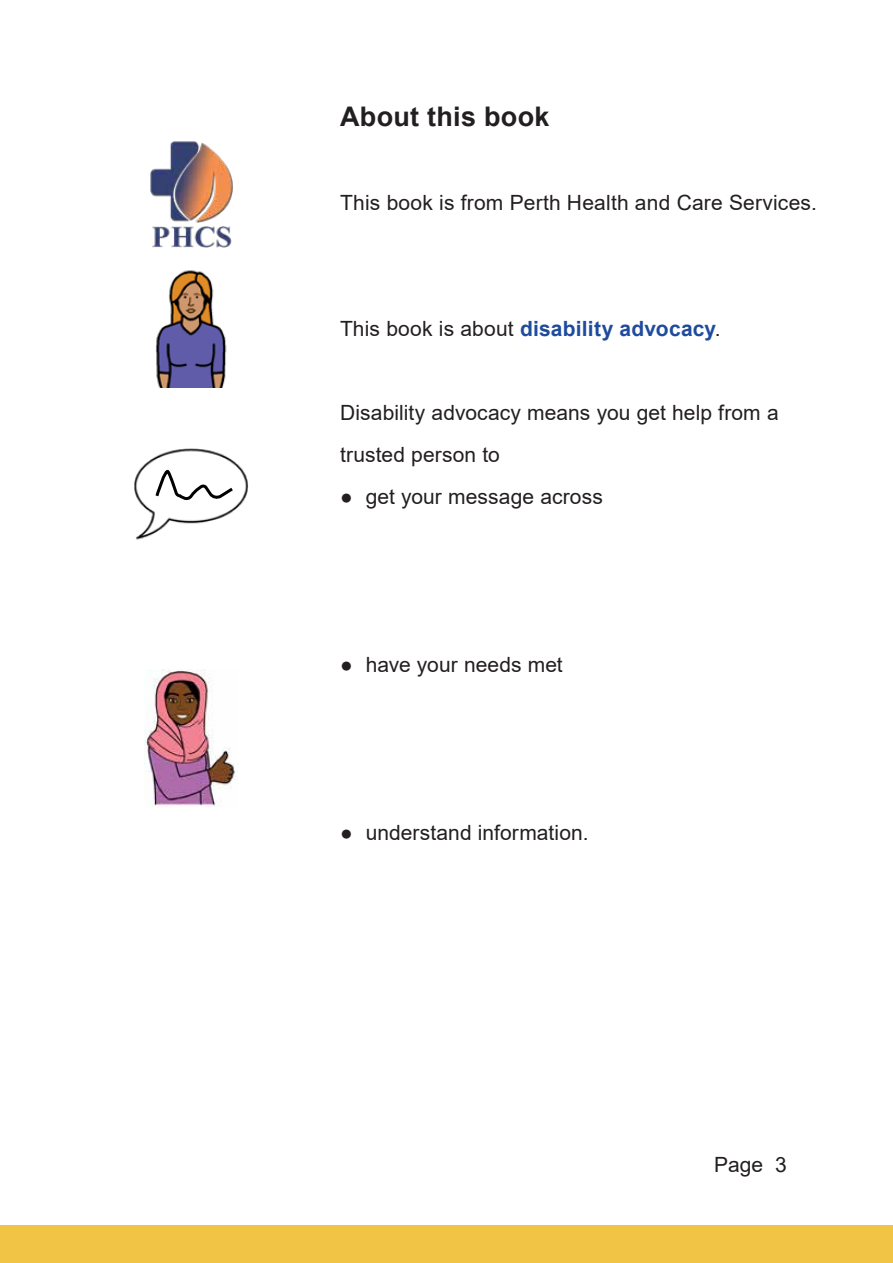
<style>
.page{position:relative;width:893px;height:1263px;background:#fff}
.page>*{position:absolute;margin:0;border:0;box-sizing:border-box;transform-origin:0 0}
.t1{font:700 27px "Arial";letter-spacing:.01em;color:#231f20}
.t2{font:21px/42px "Arial";letter-spacing:.005em;color:#231f20}
.t3{font:700 21px "Arial";letter-spacing:.01em;color:#1f4b9d}
.s1{font-weight:400;color:#231f20}
</style>
<div class="page">
<div style="left:0;top:1225px;width:893px;height:38px;background:#f1c446"></div>
<img style="left:156px;top:270px;width:71px;height:118px">
<img style="left:134px;top:448px;width:115px;height:92px">
<svg style="left:154px;top:467px;width:82px;height:35px"></svg>
<img style="left:145px;top:669px;width:93px;height:138px">
<img style="left:150px;top:141px;width:83px;height:107px">
<p class="t1" style="left:340px;top:97px;width:211px">About this book</p>
<p class="t2" style="left:340px;top:181px;width:478px">This book is from Perth Health and Care Services.</p>
<p class="t3" style="left:340px;top:314px;width:382px"><span class="s1">This book is about</span> disability advocacy<span class="s1">.</span></p>
<p class="t2" style="left:340px;top:391px;width:440px">Disability advocacy means you get help from a trusted person to</p>
<p class="t2" style="left:340px;top:475px;width:264px">● get your message across</p>
<p class="t2" style="left:340px;top:643px;width:224px">● have your needs met</p>
<p class="t2" style="left:340px;top:811px;width:250px">● understand information.</p>
<p class="t2" style="left:714px;top:1143px;width:74px">Page 3</p>
</div>
